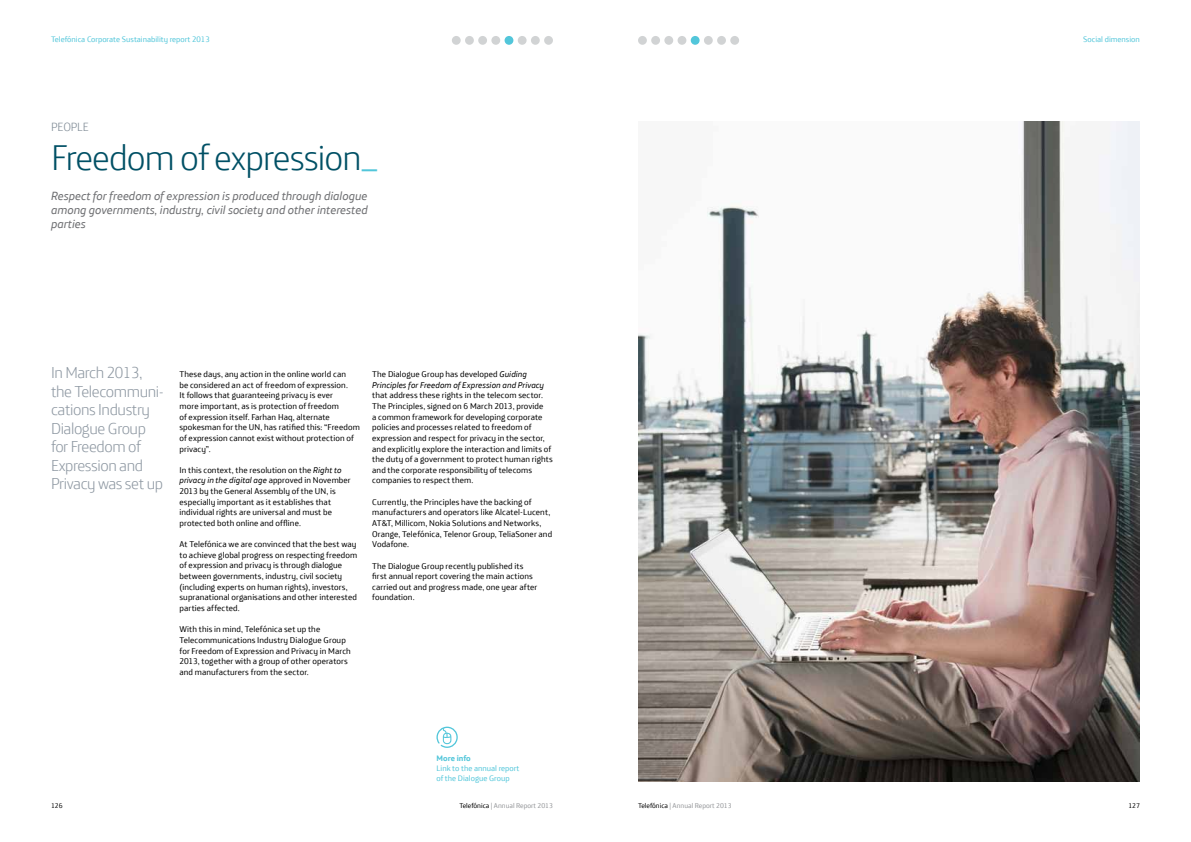
<style>
.page{position:relative;width:1191px;height:842px;background:#fff}
.page>*{position:absolute;margin:0;border:0;box-sizing:border-box;transform-origin:0 0}
.t1{font:300 36px "Telefonica Headline";letter-spacing:-.025em;color:#005065}
.t2{font:300 16px/18.5px "Telefonica Headline";letter-spacing:-.025em;color:#8e98a2}
.t3{font:italic 12px/14px "Telefonica Text";color:#6d6e71;text-align:justify}
.t4{font:300 12px "Telefonica Headline";color:#7b8792}
.t5{font:8.5px/10.6px "Telefonica Text";letter-spacing:.01em;color:#000}
.t6{font:italic 8.5px/10.6px "Telefonica Text";letter-spacing:.005em;color:#000}
.t7{font:8px/10px "Telefonica Text";color:#52c6da}
.t8{font:700 8px "Telefonica Text";color:#52c6da}
.t9{font:7px "Telefonica Text";color:#939598}
.t10{font:7px "Telefonica Text";color:#000}
.s1{font-size:42px;color:#52c6da}
.s2{font-style:italic}
.s3{font-style:normal}
.s4{color:#000}
</style>
<div class="page">
<div style="left:638px;top:36px;width:9px;height:9px;background:#d1d3d4;border-radius:50%"></div>
<div style="left:690px;top:36px;width:9px;height:9px;background:#52c6da;border-radius:50%"></div>
<div style="left:491px;top:36px;width:9px;height:9px;background:#d1d3d4;border-radius:50%"></div>
<div style="left:664px;top:36px;width:9px;height:9px;background:#d1d3d4;border-radius:50%"></div>
<div style="left:465px;top:36px;width:9px;height:9px;background:#d1d3d4;border-radius:50%"></div>
<div style="left:717px;top:36px;width:9px;height:9px;background:#d1d3d4;border-radius:50%"></div>
<div style="left:518px;top:36px;width:8px;height:9px;background:#d1d3d4;border-radius:50%"></div>
<div style="left:730px;top:36px;width:9px;height:9px;background:#d1d3d4;border-radius:50%"></div>
<div style="left:531px;top:36px;width:9px;height:9px;background:#d1d3d4;border-radius:50%"></div>
<div style="left:651px;top:36px;width:9px;height:9px;background:#d1d3d4;border-radius:50%"></div>
<div style="left:452px;top:36px;width:9px;height:9px;background:#d1d3d4;border-radius:50%"></div>
<div style="left:704px;top:36px;width:9px;height:9px;background:#d1d3d4;border-radius:50%"></div>
<div style="left:504px;top:36px;width:9px;height:9px;background:#52c6da;border-radius:50%"></div>
<div style="left:677px;top:36px;width:9px;height:9px;background:#d1d3d4;border-radius:50%"></div>
<div style="left:478px;top:36px;width:9px;height:9px;background:#d1d3d4;border-radius:50%"></div>
<div style="left:544px;top:36px;width:9px;height:9px;background:#d1d3d4;border-radius:50%"></div>
<img style="left:638px;top:122px;width:502px;height:659px">
<svg style="left:436px;top:726px;width:22px;height:22px"></svg>
<p class="t7" style="left:51px;top:33px;width:160px">Telefónica Corporate Sustainability report 2013</p>
<p class="t7" style="left:1083px;top:33px;width:58px">Social dimension</p>
<h3 class="t4" style="left:51px;top:117px;width:27px">people</h3>
<h1 class="t1" style="left:51px;top:128px;width:329px">Freedom of expression<span class="s1">_</span></h1>
<h3 class="t3" style="left:51px;top:188px;width:318px">Respect for freedom of expression is produced through dialogue among governments, industry, civil society and other interested parties</h3>
<h2 class="t2" style="left:51px;top:362px;width:114px">In March 2013, the Telecommuni&shy;cations I ndustry<br>Dialogue Group for Freedom of<br>Expression and<br>Privacy was set up</h2>
<p class="t5" style="left:179px;top:368px;width:182px">These days, any action in the online world can<br>be considered an act of freedom of expression.<br>It follows that guaranteeing privacy is ever<br>more important, as is protection of freedom<br>of expression itself. Farhan Haq, alternate spokesman for the UN, has ratified this: “Freedom of expression cannot exist without protection of privacy”.</p>
<p class="t5" style="left:179px;top:464px;width:173px">In this context, the resolution on the <span class="s2">Right to privacy in the digital age</span> approved in November 2013 by the General Assembly of the UN, is especially important as it establishes that individual rights are universal and must be protected both online and offline.</p>
<p class="t5" style="left:179px;top:538px;width:179px">At Telefónica we are convinced that the best way to achieve global progress on respecting freedom of expression and privacy is through dialogue between governments, industry, civil society (including experts on human rights), investors, supranational organisations and other interested parties affected.</p>
<p class="t5" style="left:179px;top:623px;width:173px">With this in mind, Telefónica set up the Telecommunications Industry Dialogue Group for Freedom of Expression and Privacy in March 2013, together with a group of other operators and manufacturers from the sector.</p>
<p class="t6" style="left:372px;top:368px;width:173px"><span class="s3">The Dialogue Group has developed</span> Guiding<br>Principles for Freedom of Expression and Privacy</p>
<p class="t5" style="left:372px;top:389px;width:182px">that address these rights in the telecom sector.<br>The Principles, signed on 6 March 2013, provide<br>a common framework for developing corporate policies and processes related to freedom of expression and respect for privacy in the sector, and explicitly explore the interaction and limits of the duty of a government to protect human rights and the corporate responsibility of telecoms companies to respect them.</p>
<p class="t5" style="left:372px;top:496px;width:181px">Currently, the Principles have the backing of manufacturers and operators like Alcatel-Lucent, AT&amp;T, Millicom, Nokia Solutions and Networks, Orange, Telefónica, Telenor Group, TeliaSoner and Vodafone.</p>
<p class="t5" style="left:372px;top:559px;width:167px">The Dialogue Group recently published its first annual report covering the main actions carried out and progress made, one year after foundation.</p>
<p class="t8" style="left:436px;top:751px;width:36px">More info</p>
<p class="t7" style="left:436px;top:762px;width:84px">Link to the annual report of the Dialogue Group</p>
<p class="t10" style="left:51px;top:799px;width:13px">126</p>
<p class="t9" style="left:459px;top:799px;width:95px"><span class="s4">Telefónica</span> | Annual Report 2013</p>
<p class="t9" style="left:638px;top:799px;width:95px"><span class="s4">Telefónica</span> | Annual Report 2013</p>
<p class="t10" style="left:1128px;top:799px;width:13px">127</p>
</div>
